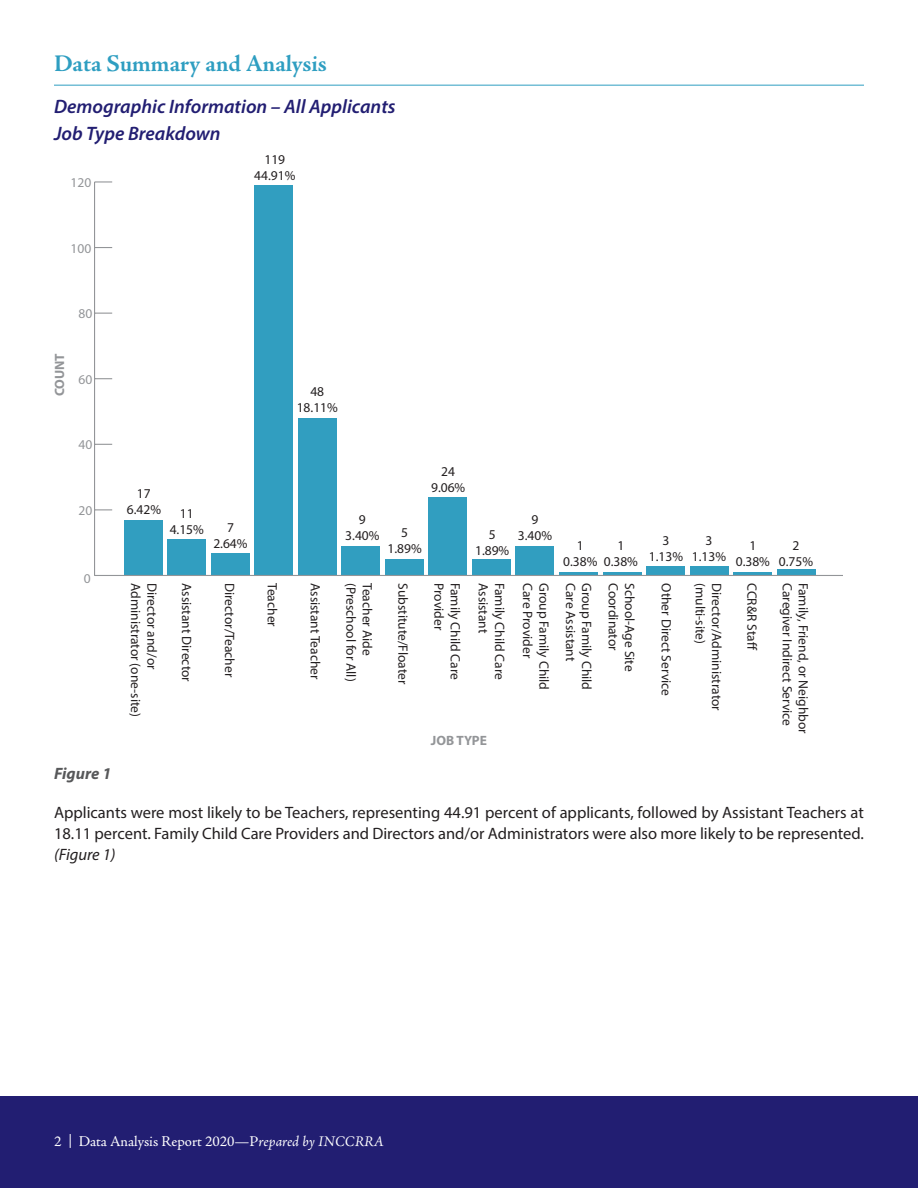
<style>
.page{position:relative;width:918px;height:1188px;background:#fff}
.page>*{position:absolute;margin:0;border:0;box-sizing:border-box;transform-origin:0 0}
.Headers{font:700 24px "Adobe Jenson Pro";letter-spacing:-.005em;color:#2e9ec1}
.chart_title{font:italic 600 19.5px "Myriad Pro";color:#221e72}
.Basic_Copy{font:16.5px/21px "Myriad Pro";color:#231f20;text-align:justify}
.t1{font:italic 700 16.5px "Myriad Pro";color:#57585a}
.t2{font:15px "Adobe Jenson Pro";color:#fff}
.t3{font:13.5px "Myriad Pro";color:#231f20}
.t4{font:13.5px "Myriad Pro";color:#939598}
.t5{font:700 13.5px "Myriad Pro";color:#939598}
.s1{font-style:italic}
.s2{font-family:"Gotham";font-style:italic}
</style>
<div class="page">
<div style="left:0;top:1096px;width:918px;height:92px;background:#221e72"></div>
<hr style="left:54px;top:85px;width:810px;height:1px;background:#2e9ec1">
<div style="left:777px;top:569px;width:38px;height:6px;background:#319ec0"></div>
<hr style="left:733px;top:572px;width:39px;height:3px;background:#319ec0">
<div style="left:690px;top:566px;width:38px;height:9px;background:#319ec0"></div>
<div style="left:646px;top:566px;width:39px;height:9px;background:#319ec0"></div>
<hr style="left:603px;top:572px;width:38px;height:3px;background:#319ec0">
<hr style="left:559px;top:572px;width:39px;height:3px;background:#319ec0">
<div style="left:516px;top:546px;width:38px;height:29px;background:#319ec0"></div>
<div style="left:472px;top:559px;width:39px;height:16px;background:#319ec0"></div>
<div style="left:429px;top:497px;width:38px;height:78px;background:#319ec0"></div>
<div style="left:385px;top:559px;width:39px;height:16px;background:#319ec0"></div>
<div style="left:342px;top:546px;width:38px;height:29px;background:#319ec0"></div>
<div style="left:298px;top:418px;width:38px;height:157px;background:#319ec0"></div>
<div style="left:255px;top:185px;width:38px;height:390px;background:#319ec0"></div>
<div style="left:211px;top:553px;width:38px;height:22px;background:#319ec0"></div>
<div style="left:167px;top:539px;width:39px;height:36px;background:#319ec0"></div>
<div style="left:124px;top:520px;width:38px;height:55px;background:#319ec0"></div>
<hr style="left:94px;top:182px;width:1px;height:393px;background:#939598">
<svg style="left:95px;top:509px;width:17px;height:1px"></svg>
<svg style="left:95px;top:444px;width:17px;height:1px"></svg>
<svg style="left:95px;top:378px;width:17px;height:1px"></svg>
<svg style="left:95px;top:313px;width:17px;height:1px"></svg>
<svg style="left:95px;top:247px;width:17px;height:1px"></svg>
<svg style="left:95px;top:181px;width:17px;height:2px"></svg>
<hr style="left:95px;top:575px;width:748px;height:1px;background:#939598">
<p class="Headers" style="left:54px;top:50px;width:274px">Data Summary and Analysis</p>
<p class="chart_title" style="left:54px;top:94px;width:343px">Demographic Information – All Applicants</p>
<p class="chart_title" style="left:54px;top:121px;width:168px">Job Type Breakdown</p>
<p class="t4" style="left:70px;top:174px;width:22px">120</p>
<p class="t4" style="left:70px;top:240px;width:22px">100</p>
<p class="t5" style="left:51px;top:396px;width:45px;rotate:-90deg">COUNT</p>
<p class="t4" style="left:78px;top:305px;width:15px">80</p>
<p class="t4" style="left:78px;top:371px;width:15px">60</p>
<p class="t4" style="left:78px;top:436px;width:15px">40</p>
<p class="t4" style="left:78px;top:502px;width:15px">20</p>
<p class="t4" style="left:84px;top:570px;width:8px">0</p>
<p class="t3" style="left:264px;top:151px;width:22px">119</p>
<p class="t3" style="left:254px;top:167px;width:43px">44.91%</p>
<p class="t3" style="left:137px;top:485px;width:15px">17</p>
<p class="t3" style="left:127px;top:501px;width:36px">6.42%</p>
<p class="t3" style="left:180px;top:505px;width:15px">11</p>
<p class="t3" style="left:170px;top:522px;width:36px">4.15%</p>
<p class="t3" style="left:227px;top:519px;width:8px">7</p>
<p class="t3" style="left:213px;top:535px;width:36px">2.64%</p>
<p class="t3" style="left:310px;top:383px;width:15px">48</p>
<p class="t3" style="left:297px;top:399px;width:43px">18.11%</p>
<p class="t3" style="left:359px;top:511px;width:8px">9</p>
<p class="t3" style="left:345px;top:528px;width:36px">3.40%</p>
<p class="t3" style="left:401px;top:524px;width:8px">5</p>
<p class="t3" style="left:387px;top:540px;width:36px">1.89%</p>
<p class="t3" style="left:441px;top:463px;width:15px">24</p>
<p class="t3" style="left:431px;top:479px;width:36px">9.06%</p>
<p class="t3" style="left:489px;top:526px;width:8px">5</p>
<p class="t3" style="left:475px;top:542px;width:36px">1.89%</p>
<p class="t3" style="left:531px;top:511px;width:8px">9</p>
<p class="t3" style="left:518px;top:528px;width:36px">3.40%</p>
<p class="t3" style="left:577px;top:537px;width:8px">1</p>
<p class="t3" style="left:563px;top:554px;width:36px">0.38%</p>
<p class="t3" style="left:617px;top:537px;width:8px">1</p>
<p class="t3" style="left:604px;top:554px;width:36px">0.38%</p>
<p class="t3" style="left:663px;top:532px;width:8px">3</p>
<p class="t3" style="left:649px;top:548px;width:36px">1.13%</p>
<p class="t3" style="left:706px;top:532px;width:8px">3</p>
<p class="t3" style="left:692px;top:548px;width:36px">1.13%</p>
<p class="t3" style="left:749px;top:537px;width:8px">1</p>
<p class="t3" style="left:736px;top:554px;width:36px">0.38%</p>
<p class="t3" style="left:792px;top:537px;width:8px">2</p>
<p class="t3" style="left:779px;top:554px;width:36px">0.75%</p>
<p class="t3" style="left:144px;top:583px;width:135px;rotate:90deg">Administrator (one-site)</p>
<p class="t3" style="left:160px;top:583px;width:88px;rotate:90deg">Director and/or</p>
<p class="t3" style="left:195px;top:583px;width:100px;rotate:90deg">Assistant Director</p>
<p class="t3" style="left:238px;top:583px;width:95px;rotate:90deg">Director/Teacher</p>
<p class="t3" style="left:281px;top:583px;width:45px;rotate:90deg">Teacher</p>
<p class="t3" style="left:324px;top:583px;width:98px;rotate:90deg">Assistant Teacher</p>
<p class="t3" style="left:359px;top:583px;width:100px;rotate:90deg">(Preschool for All)</p>
<p class="t3" style="left:376px;top:583px;width:74px;rotate:90deg">Teacher Aide</p>
<p class="t3" style="left:411px;top:583px;width:103px;rotate:90deg">Substitute/Floater</p>
<p class="t3" style="left:447px;top:583px;width:49px;rotate:90deg">Provider</p>
<p class="t3" style="left:464px;top:583px;width:98px;rotate:90deg">Family Child Care</p>
<p class="t3" style="left:492px;top:583px;width:52px;rotate:90deg">Assistant</p>
<p class="t3" style="left:508px;top:583px;width:98px;rotate:90deg">Family Child Care</p>
<p class="t3" style="left:536px;top:583px;width:77px;rotate:90deg">Care Provider</p>
<p class="t3" style="left:552px;top:583px;width:108px;rotate:90deg">Group Family Child</p>
<p class="t3" style="left:579px;top:583px;width:80px;rotate:90deg">Care Assistant</p>
<p class="t3" style="left:595px;top:583px;width:108px;rotate:90deg">Group Family Child</p>
<p class="t3" style="left:622px;top:583px;width:69px;rotate:90deg">Coordinator</p>
<p class="t3" style="left:638px;top:583px;width:90px;rotate:90deg">School-Age Site</p>
<p class="t3" style="left:675px;top:583px;width:114px;rotate:90deg">Other Direct Service</p>
<p class="t3" style="left:709px;top:583px;width:62px;rotate:90deg">(multi-site)</p>
<p class="t3" style="left:725px;top:583px;width:129px;rotate:90deg">Director/Administrator</p>
<p class="t3" style="left:760px;top:583px;width:68px;rotate:90deg">CCR&amp;R Staff</p>
<p class="t3" style="left:796px;top:583px;width:145px;rotate:90deg">Caregiver Indirect Service</p>
<p class="t3" style="left:812px;top:583px;width:152px;rotate:90deg">Family, Friend, or Neighbor</p>
<p class="t5" style="left:431px;top:732px;width:58px">JOB TYPE</p>
<p class="t1" style="left:54px;top:763px;width:59px">Figure 1</p>
<p class="Basic_Copy" style="left:54px;top:802px;width:812px">Applicants were most likely to be Teachers, representing 44.91 percent of applicants, followed by Assistant Teachers at 18.11 percent. Family Child Care Providers and Directors and/or Administrators were also more likely to be represented. <span class="s1">(Figure 1)</span></p>
<p class="t2" style="left:54px;top:1133px;width:332px">2 <span class="s2">|</span> Data Analysis Report 2020—P<span class="s1">repared by INCCRRA</span></p>
</div>
